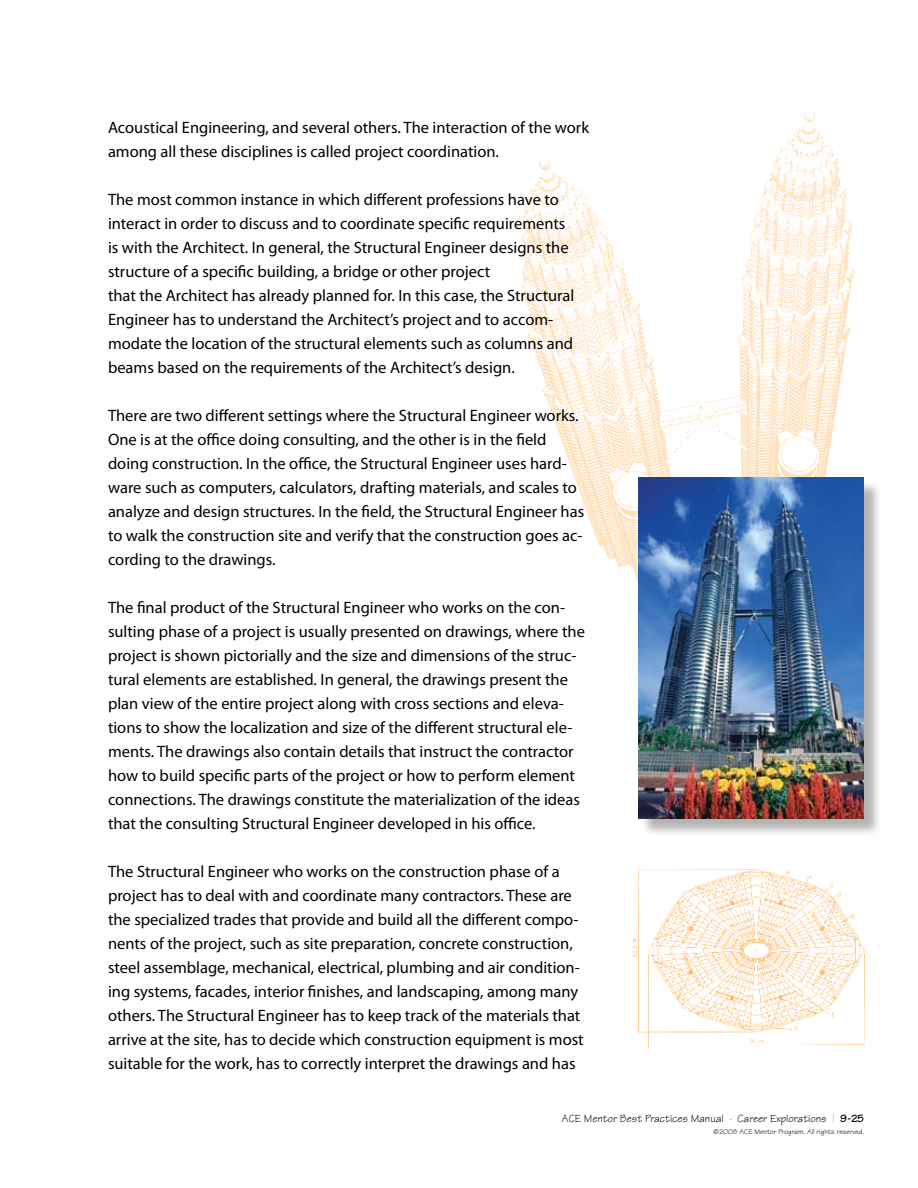
<style>
.page{position:relative;width:918px;height:1188px;background:#fff}
.page>*{position:absolute;margin:0;border:0;box-sizing:border-box;transform-origin:0 0}
.t1{font:16.5px/24px "Myriad Pro";color:#000}
.t2{font:11.25px "Tekton";color:#000}
.t3{font:7.5px "Tekton";color:#000}
.s1{font-weight:700;color:#f8981d}
.s2{color:#f8981d}
.s3{font-weight:700}
</style>
<div class="page">
<img style="left:520px;top:59px;width:370px;height:532px">
<img style="left:632px;top:869px;width:233px;height:179px">
<div style="left:640px;top:480px;width:248px;height:364px;background:#000;opacity:.3"></div>
<img style="left:638px;top:478px;width:225px;height:341px">
<p class="t1" style="left:108px;top:115px;width:483px">Acoustical Engineering, and several others. The interaction of the work among all these disciplines is called project coordination.</p>
<p class="t1" style="left:108px;top:187px;width:468px">The most common instance in which different professions have to interact in order to discuss and to coordinate specific requirements is with the Architect. In general, the Structural Engineer designs the structure of a specific building, a bridge or other project<br>that the Architect has already planned for. In this case, the Structural Engineer has to understand the Architect’s project and to accom&shy;modate the location of the structural elements such as columns and beams based on the requirements of the Architect’s design.</p>
<p class="t1" style="left:108px;top:403px;width:478px">There are two different settings where the Structural Engineer works.<br>One is at the office doing consulting, and the other is in the field doing construction. In the office, the Structural Engineer uses hard&shy;ware such as computers, calculators, drafting materials, and scales to analyze and design structures. In the field, the Structural Engineer has to walk the construction site and verify that the construction goes ac&shy;cording to the drawings.</p>
<p class="t1" style="left:108px;top:595px;width:478px">The final product of the Structural Engineer who works on the con&shy;sulting phase of a project is usually presented on drawings, where the project is shown pictorially and the size and dimensions of the struc&shy;tural elements are established. In general, the drawings present the plan view of the entire project along with cross sections and eleva&shy;tions to show the localization and size of the different structural ele&shy;ments. The drawings also contain details that instruct the contractor how to build specific parts of the project or how to perform element connections. The drawings constitute the materialization of the ideas that the consulting Structural Engineer developed in his office.</p>
<p class="t1" style="left:108px;top:859px;width:477px">The Structural Engineer who works on the construction phase of a project has to deal with and coordinate many contractors. These are the specialized trades that provide and build all the different compo&shy;nents of the project, such as site preparation, concrete construction, steel assemblage, mechanical, electrical, plumbing and air condition&shy;ing systems, facades, interior finishes, and landscaping, among many others. The Structural Engineer has to keep track of the materials that arrive at the site, has to decide which construction equipment is most suitable for the work, has to correctly interpret the drawings and has</p>
<p class="t2" style="left:562px;top:1111px;width:304px">ACE Mentor Best Practices Manual <span class="s1">·</span> Career Explorations <span class="s2">|</span> <span class="s3">9-25</span></p>
<p class="t3" style="left:713px;top:1127px;width:152px">©2008 ACE Mentor Program. All rights reserved.</p>
</div>
